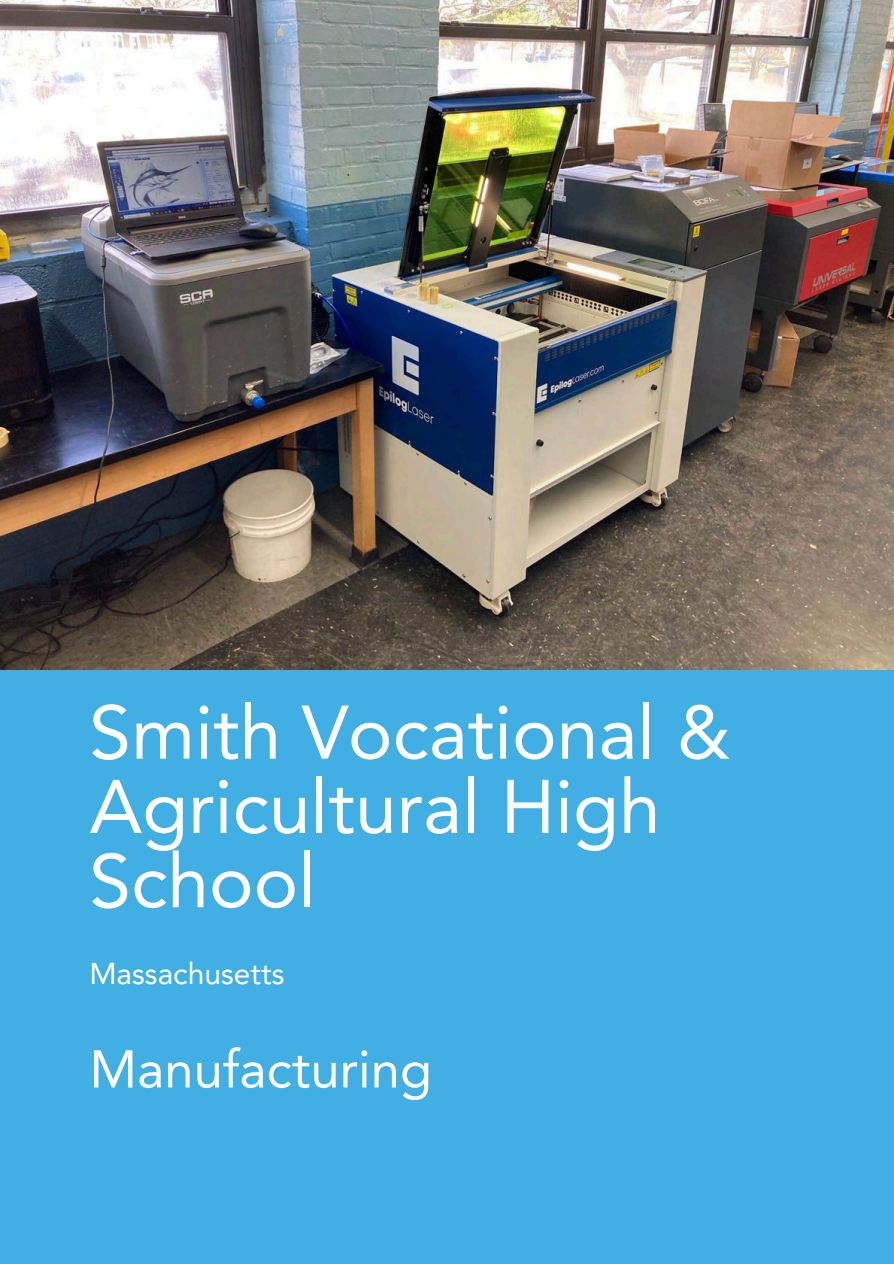
<style>
.page{position:relative;width:894px;height:1264px;background:#fff}
.page>*{position:absolute;margin:0;border:0;box-sizing:border-box;transform-origin:0 0}
.t1{font:75px/74.2px "Avenir LT Pro";color:#fff}
.t2{font:52.5px "Avenir LT Pro";color:#fff}
.t3{font:30px "Avenir LT Pro";color:#fff}
</style>
<div class="page">
<div style="left:0;top:0;width:893px;height:1263px;background:#42afe4"></div>
<img style="left:0;top:0;width:893px;height:669px">
<p class="t1" style="left:89px;top:695px;width:642px">Smith Vocational &amp;<br>Agricultural High<br>School</p>
<p class="t3" style="left:89px;top:955px;width:197px">Massachusetts</p>
<p class="t2" style="left:89px;top:1037px;width:344px">Manufacturing</p>
</div>
